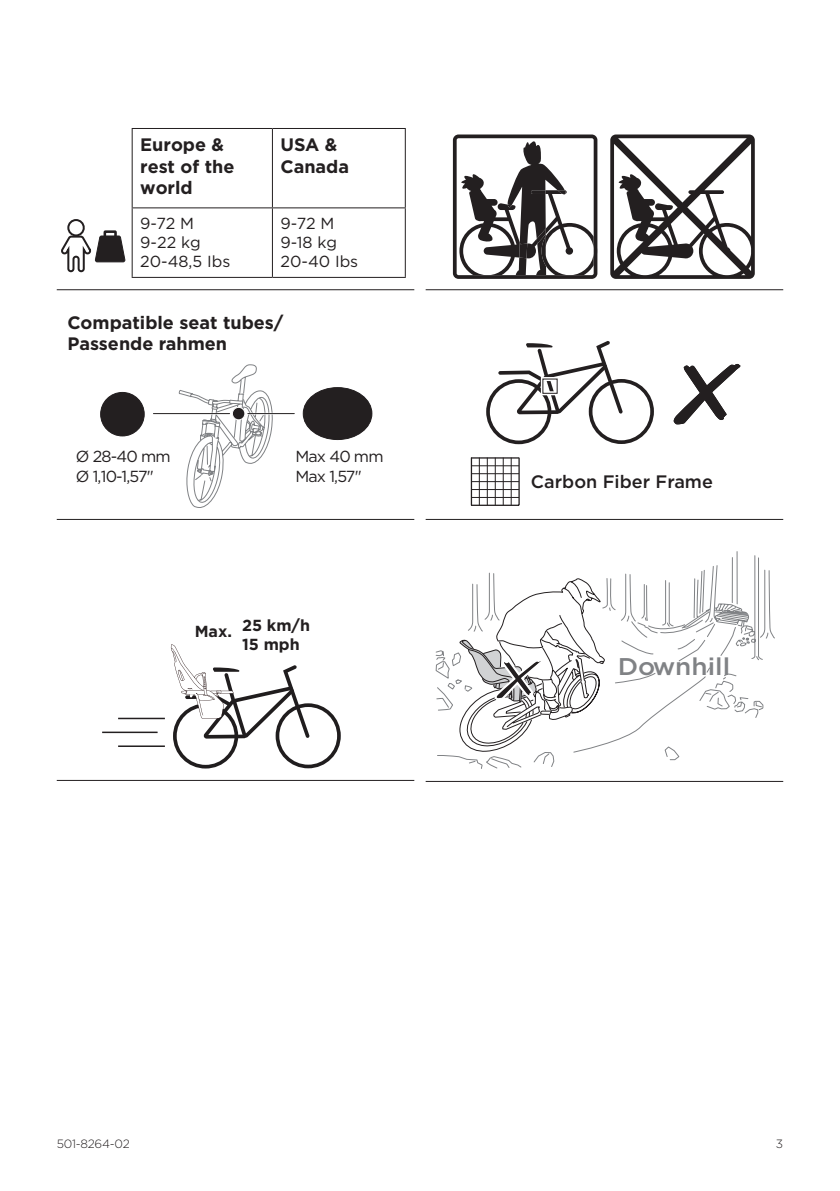
<style>
.page{position:relative;width:840px;height:1191px;background:#fff}
.page>*{position:absolute;margin:0;border:0;box-sizing:border-box;transform-origin:0 0}
.t1{font:500 24.2px "Thule";color:#808285;scale:1.08 1}
.t2{font:700 18px/21.6px "Thule";color:#231f20}
.t3{font:500 18px "Thule";color:#231f20}
.t4{font:16px "Thule";letter-spacing:-.015em;color:#231f20}
.t5{font:700 16px "Thule";color:#231f20}
.t6{font:300 12px "Thule";letter-spacing:-.02em;color:#231f20}
</style>
<div class="page">
<hr style="left:272px;top:129px;width:1px;height:78px;background:#231f20">
<hr style="left:272px;top:208px;width:1px;height:69px;background:#231f20">
<hr style="left:132px;top:128px;width:140px;height:1px;background:#231f20">
<hr style="left:132px;top:129px;width:1px;height:78px;background:#231f20">
<hr style="left:272px;top:128px;width:133px;height:1px;background:#231f20">
<hr style="left:404px;top:129px;width:1px;height:78px;background:#231f20">
<hr style="left:132px;top:207px;width:140px;height:1px;background:#231f20">
<hr style="left:132px;top:208px;width:1px;height:69px;background:#231f20">
<hr style="left:272px;top:207px;width:133px;height:1px;background:#231f20">
<hr style="left:404px;top:208px;width:1px;height:69px;background:#231f20">
<hr style="left:132px;top:277px;width:140px;height:1px;background:#231f20">
<hr style="left:272px;top:277px;width:133px;height:1px;background:#231f20">
<svg style="left:435px;top:551px;width:339px;height:218px"></svg>
<svg style="left:454px;top:578px;width:150px;height:174px"></svg>
<svg style="left:171px;top:644px;width:169px;height:124px"></svg>
<hr style="left:118px;top:717px;width:47px;height:2px;background:#231f20">
<hr style="left:102px;top:731px;width:55px;height:2px;background:#231f20">
<hr style="left:118px;top:745px;width:47px;height:2px;background:#231f20">
<svg style="left:452px;top:134px;width:145px;height:145px"></svg>
<svg style="left:610px;top:134px;width:144px;height:145px"></svg>
<hr style="left:470px;top:457px;width:2px;height:48px;background:#231f20">
<hr style="left:470px;top:457px;width:48px;height:1px;background:#231f20">
<hr style="left:470px;top:465px;width:48px;height:1px;background:#231f20">
<hr style="left:470px;top:473px;width:48px;height:1px;background:#231f20">
<hr style="left:470px;top:481px;width:48px;height:1px;background:#231f20">
<hr style="left:470px;top:489px;width:48px;height:1px;background:#231f20">
<hr style="left:470px;top:497px;width:48px;height:1px;background:#231f20">
<hr style="left:470px;top:504px;width:48px;height:2px;background:#231f20">
<hr style="left:518px;top:457px;width:1px;height:48px;background:#231f20">
<hr style="left:510px;top:457px;width:1px;height:48px;background:#231f20">
<hr style="left:502px;top:457px;width:1px;height:48px;background:#231f20">
<hr style="left:494px;top:457px;width:1px;height:48px;background:#231f20">
<hr style="left:486px;top:457px;width:1px;height:48px;background:#231f20">
<hr style="left:478px;top:457px;width:1px;height:48px;background:#231f20">
<svg style="left:673px;top:364px;width:67px;height:60px"></svg>
<svg style="left:486px;top:341px;width:167px;height:103px"></svg>
<div style="left:540px;top:377px;width:19px;height:18px;border:4px solid #fff"></div>
<hr style="left:57px;top:780px;width:357px;height:1px;background:#231f20">
<hr style="left:425px;top:519px;width:357px;height:1px;background:#231f20">
<hr style="left:425px;top:781px;width:357px;height:1px;background:#231f20">
<hr style="left:57px;top:289px;width:357px;height:1px;background:#231f20">
<div style="left:103px;top:230px;width:14px;height:8px;border:3px solid #231f20"></div>
<div style="left:67px;top:219px;width:18px;height:17px;border:2px solid #231f20;border-radius:50%"></div>
<svg style="left:61px;top:234px;width:64px;height:39px"></svg>
<hr style="left:425px;top:289px;width:357px;height:1px;background:#231f20">
<hr style="left:57px;top:519px;width:357px;height:1px;background:#231f20">
<svg style="left:178px;top:364px;width:96px;height:143px"></svg>
<div style="left:232px;top:407px;width:13px;height:13px;background:#231f20;border-radius:50%"></div>
<div style="left:232px;top:407px;width:13px;height:13px;border:1px solid #fff;border-radius:50%"></div>
<hr style="left:153px;top:413px;width:76px;height:1px;background:#231f20">
<hr style="left:248px;top:413px;width:46px;height:1px;background:#231f20">
<div style="left:100px;top:392px;width:44px;height:44px;background:#231f20;border-radius:50%"></div>
<div style="left:100px;top:392px;width:45px;height:44px;border:1px solid #231f20;border-radius:50%"></div>
<div style="left:303px;top:387px;width:69px;height:52px;background:#231f20;border-radius:50%"></div>
<div style="left:302px;top:387px;width:70px;height:53px;border:1px solid #231f20;border-radius:50%"></div>
<p class="t2" style="left:140px;top:134px;width:85px">Europe &amp;</p>
<p class="t2" style="left:140px;top:156px;width:96px">rest of the world</p>
<p class="t4" style="left:140px;top:213px;width:55px">9-72 M</p>
<p class="t4" style="left:140px;top:232px;width:62px">9-22 kg</p>
<p class="t4" style="left:140px;top:251px;width:92px">20-48,5 Ibs</p>
<p class="t2" style="left:280px;top:134px;width:59px">USA &amp;</p>
<p class="t2" style="left:280px;top:156px;width:70px">Canada</p>
<p class="t4" style="left:280px;top:213px;width:55px">9-72 M</p>
<p class="t4" style="left:280px;top:232px;width:58px">9-18 kg</p>
<p class="t4" style="left:280px;top:251px;width:79px">20-40 Ibs</p>
<p class="t2" style="left:67px;top:312px;width:217px">Compatible seat tubes/</p>
<p class="t2" style="left:67px;top:333px;width:161px">Passende rahmen</p>
<p class="t4" style="left:76px;top:446px;width:96px">Ø 28-40 mm</p>
<p class="t4" style="left:76px;top:466px;width:79px">Ø 1,10-1,57"</p>
<p class="t4" style="left:295px;top:446px;width:90px">Max 40 mm</p>
<p class="t4" style="left:295px;top:466px;width:68px">Max 1,57"</p>
<p class="t5" style="left:194px;top:622px;width:39px">Max.</p>
<p class="t5" style="left:242px;top:616px;width:69px">25 km/h</p>
<p class="t5" style="left:242px;top:635px;width:59px">15 mph</p>
<p class="t3" style="left:530px;top:469px;width:183px">Carbon Fiber Frame</p>
<h1 class="t1" style="left:617px;top:650px;width:105px">Downhill</h1>
<p class="t6" style="left:57px;top:1135px;width:74px">501-8264-02</p>
<p class="t6" style="left:775px;top:1135px;width:9px">3</p>
</div>
